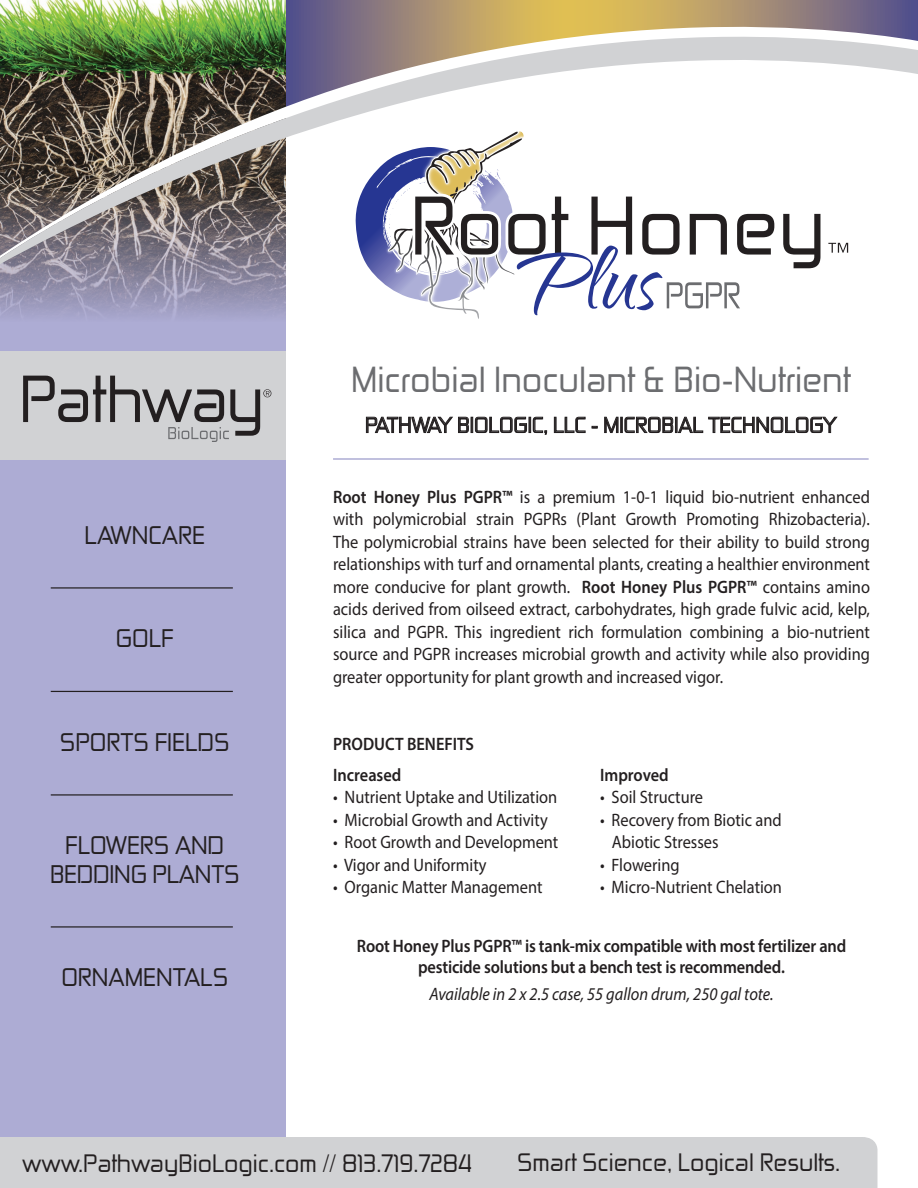
<style>
.page{position:relative;width:918px;height:1188px;background:#fff}
.page>*{position:absolute;margin:0;border:0;box-sizing:border-box;transform-origin:0 0}
.t1{font:34.5px "Zekton Rg";color:#6c6d70}
.t2{font:24.3px/28.5px "Zekton Rg";color:#231f20;text-align:center}
.t3{font:24px "Zekton Rg";color:#231f20}
.t4{font:21px "Zekton Rg";color:#231f20}
.t5{font:18px/22.5px "Myriad Pro";color:#231f20;text-align:justify;scale:.91 1}
.t6{font:600 18px/21.6px "Myriad Pro";letter-spacing:-.01em;color:#231f20;text-align:center;scale:.91 1}
.t7{font:italic 18px "Myriad Pro";color:#231f20;scale:.91 1}
.s1{font-weight:600}
</style>
<div class="page">
<div style="left:0;top:0;width:286px;height:1160px;background:#adacd4"></div>
<div style="left:0;top:1137px;width:878px;height:51px;background:#d1d2d4"></div>
<div style="left:0;top:351px;width:286px;height:109px;background:#d1d2d4"></div>
<svg style="left:0;top:290px;width:286px;height:26px;fill:#9e9cbd"></svg>
<img style="left:0;top:0;width:918px;height:290px">
<svg style="left:366px;top:416px;width:181px;height:19px"></svg>
<svg style="left:554px;top:416px;width:32px;height:17px"></svg>
<svg style="left:592px;top:426px;width:6px;height:2px"></svg>
<svg style="left:604px;top:416px;width:234px;height:18px"></svg>
<hr style="left:333px;top:458px;width:536px;height:2px;background:#adacd4">
<hr style="left:51px;top:587px;width:182px;height:2px;background:#231f20">
<hr style="left:51px;top:691px;width:182px;height:1px;background:#231f20">
<hr style="left:51px;top:794px;width:182px;height:2px;background:#231f20">
<hr style="left:51px;top:926px;width:182px;height:2px;background:#231f20">
<img style="left:381px;top:124px;width:149px;height:6px">
<svg style="left:355px;top:130px;width:493px;height:189px"></svg>
<svg style="left:23px;top:376px;width:248px;height:66px"></svg>
<p class="t2" style="left:85px;top:520px;width:122px">LAWNCARE</p>
<p class="t2" style="left:116px;top:623px;width:59px">GOLF</p>
<p class="t2" style="left:60px;top:727px;width:171px">SPORTS FIELDS</p>
<p class="t2" style="left:50px;top:830px;width:191px">FLOWERS AND<br>BEDDING PLANTS</p>
<p class="t2" style="left:61px;top:962px;width:168px">ORNAMENTALS</p>
<p class="t1" style="left:351px;top:358px;width:501px">Microbial Inoculant &amp; Bio-Nutrient</p>
<p class="t4" style="left:365px;top:412px;width:473px">PATHWAY BIOLOGIC, LLC - MICROBIAL TECHNOLOGY</p>
<p class="t5" style="left:333px;top:485px;width:592px"><span class="s1">Root Honey Plus PGPR™</span> is a premium 1-0-1 liquid bio-nutrient enhanced with polymicrobial strain PGPRs (Plant Growth Promoting Rhizobacteria).<br>The polymicrobial strains have been selected for their ability to build strong relationships with turf and ornamental plants, creating a healthier environment more conducive for plant growth. <span class="s1">Root Honey Plus PGPR™</span> contains amino acids derived from oilseed extract, carbohydrates, high grade fulvic acid, kelp, silica and PGPR. This ingredient rich formulation combining a bio-nutrient source and PGPR increases microbial growth and activity while also providing greater opportunity for plant growth and increased vigor.</p>
<p class="t6" style="left:333px;top:733px;width:157px">PRODUCT BENEFITS</p>
<p class="t6" style="left:333px;top:763px;width:77px">Increased</p>
<p class="t5" style="left:333px;top:786px;width:248px">• Nutrient Uptake and Utilization</p>
<p class="t5" style="left:333px;top:808px;width:237px">• Microbial Growth and Activity</p>
<p class="t5" style="left:333px;top:831px;width:249px">• Root Growth and Development</p>
<p class="t5" style="left:333px;top:853px;width:170px">• Vigor and Uniformity</p>
<p class="t5" style="left:333px;top:876px;width:232px">• Organic Matter Management</p>
<p class="t6" style="left:600px;top:763px;width:77px">Improved</p>
<p class="t5" style="left:600px;top:786px;width:115px">• Soil Structure</p>
<p class="t5" style="left:600px;top:808px;width:201px">• Recovery from Biotic and</p>
<p class="t5" style="left:612px;top:831px;width:119px">Abiotic Stresses</p>
<p class="t5" style="left:600px;top:853px;width:89px">• Flowering</p>
<p class="t5" style="left:600px;top:876px;width:201px">• Micro-Nutrient Chelation</p>
<p class="t6" style="left:357px;top:934px;width:539px">Root Honey Plus PGPR™ is tank-mix compatible with most fertilizer and pesticide solutions but a bench test is recommended.</p>
<p class="t7" style="left:429px;top:983px;width:380px">Available in 2 x 2.5 case, 55 gallon drum, 250 gal tote.</p>
<p class="t3" style="left:22px;top:1148px;width:451px">www.PathwayBioLogic.com // 813.719.7284</p>
<p class="t3" style="left:517px;top:1147px;width:324px">Smart Science, Logical Results.</p>
</div>
